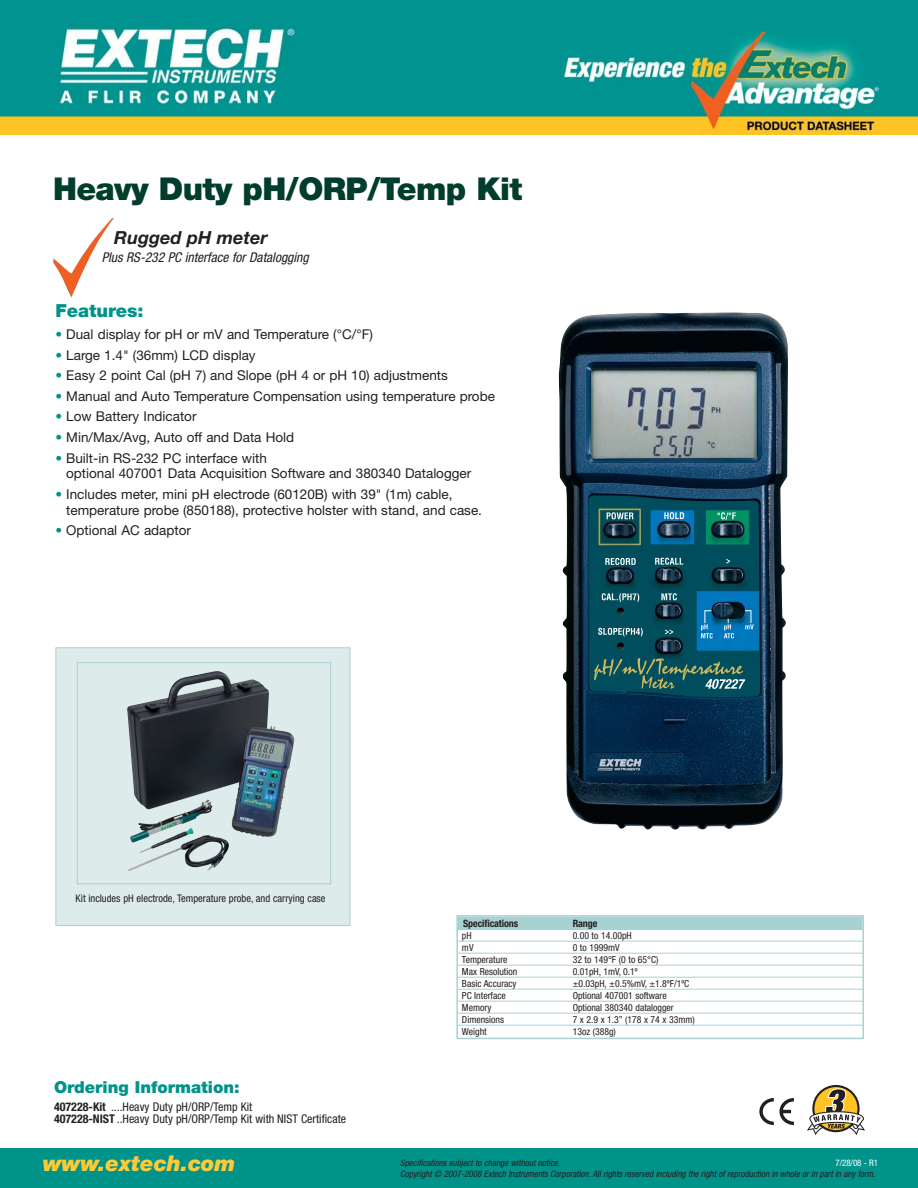
<style>
.page{position:relative;width:918px;height:1188px;background:#fff}
.page>*{position:absolute;margin:0;border:0;box-sizing:border-box;transform-origin:0 0}
.t1{font:900 31.5px "Helvetica Neue LT";letter-spacing:-.02em;color:#003d2c}
.t2{font:italic 900 21.75px "Helvetica Neue LT";color:#ffca38}
.t3{font:italic 700 18px "Helvetica Neue LT";color:#231f20}
.t4{font:900 18px "Helvetica Neue LT";color:#00938a}
.t5{font:900 16.5px "Helvetica Neue LT";color:#00938a}
.t6{font:13.5px/15.8px "Helvetica Neue LT";color:#231f20}
.t7{font:italic condensed 13.5px "Helvetica Neue LT";color:#231f20}
.t8{font:condensed 12px/12px "Helvetica Neue LT";color:#231f20}
.t9{font:condensed 10.5px "Helvetica Neue LT";color:#231f20}
.t10{font:700 condensed 10.2px "Helvetica Neue LT";letter-spacing:-.015em;color:#231f20}
.t11{font:condensed 9.75px "Helvetica Neue LT";color:#231f20}
.t12{font:italic condensed 9px "Helvetica Neue LT";color:#231f20}
.t13{font:condensed 9px "Helvetica Neue LT";color:#fff}
.s1{color:#00938a}
.s2{font-weight:700}
</style>
<div class="page">
<div style="left:56px;top:648px;width:294px;height:277px;background:#ddeceb"></div>
<div style="left:56px;top:647px;width:294px;height:279px;border:1px solid #a8d2d1"></div>
<div style="left:0;top:1148px;width:918px;height:40px;background:#00938a"></div>
<img style="left:53px;top:218px;width:61px;height:80px">
<svg style="left:807px;top:1085px;width:58px;height:50px"></svg>
<svg style="left:759px;top:1098px;width:35px;height:27px"></svg>
<img style="left:558px;top:312px;width:230px;height:518px">
<img style="left:705px;top:679px;width:40px;height:10px">
<img style="left:642px;top:675px;width:27px;height:14px">
<img style="left:594px;top:659px;width:43px;height:21px">
<img style="left:717px;top:512px;width:19px;height:8px">
<img style="left:701px;top:624px;width:12px;height:14px">
<img style="left:724px;top:624px;width:10px;height:14px">
<svg style="left:745px;top:624px;width:9px;height:5px"></svg>
<svg style="left:726px;top:559px;width:4px;height:5px"></svg>
<img style="left:655px;top:558px;width:28px;height:7px">
<img style="left:602px;top:593px;width:37px;height:9px">
<img style="left:598px;top:628px;width:45px;height:9px">
<img style="left:661px;top:593px;width:16px;height:7px">
<svg style="left:665px;top:629px;width:8px;height:5px"></svg>
<img style="left:607px;top:512px;width:27px;height:7px">
<img style="left:664px;top:512px;width:20px;height:7px">
<img style="left:605px;top:558px;width:31px;height:7px">
<div style="left:456px;top:915px;width:408px;height:124px;border:2px solid #a8d2d1"></div>
<div style="left:458px;top:917px;width:404px;height:13px;background:#a8d2d1"></div>
<hr style="left:458px;top:941px;width:404px;height:1px;background:#a8d2d1">
<hr style="left:458px;top:953px;width:404px;height:1px;background:#a8d2d1">
<hr style="left:458px;top:965px;width:404px;height:1px;background:#a8d2d1">
<hr style="left:458px;top:977px;width:404px;height:1px;background:#a8d2d1">
<hr style="left:458px;top:989px;width:404px;height:1px;background:#a8d2d1">
<hr style="left:458px;top:1001px;width:404px;height:1px;background:#a8d2d1">
<hr style="left:458px;top:1013px;width:404px;height:1px;background:#a8d2d1">
<hr style="left:458px;top:1025px;width:404px;height:1px;background:#a8d2d1">
<img style="left:127px;top:671px;width:168px;height:172px">
<div style="left:77px;top:662px;width:254px;height:222px;border:1px solid #a8d2d1"></div>
<img style="left:0;top:0;width:918px;height:135px">
<h1 class="t1" style="left:53px;top:177px;width:471px">Heavy Duty pH/ORP/Temp Kit</h1>
<h3 class="t3" style="left:114px;top:231px;width:155px">Rugged pH meter</h3>
<p class="t7" style="left:102px;top:252px;width:209px">Plus RS-232 PC interface for Datalogging</p>
<h3 class="t4" style="left:55px;top:304px;width:90px">Features:</h3>
<p class="t6" style="left:55px;top:328px;width:319px"><span class="s1">•</span> Dual display for pH or mV and Temperature (°C/°F)</p>
<p class="t6" style="left:55px;top:348px;width:202px"><span class="s1">•</span> Large 1.4" (36mm) LCD display</p>
<p class="t6" style="left:55px;top:369px;width:394px"><span class="s1">•</span> Easy 2 point Cal (pH 7) and Slope (pH 4 or pH 10) adjustments</p>
<p class="t6" style="left:55px;top:390px;width:441px"><span class="s1">•</span> Manual and Auto Temperature Compensation using temperature probe</p>
<p class="t6" style="left:55px;top:410px;width:143px"><span class="s1">•</span> Low Battery Indicator</p>
<p class="t6" style="left:55px;top:431px;width:240px"><span class="s1">•</span> Min/Max/Avg, Auto off and Data Hold</p>
<p class="t6" style="left:66px;top:451px;width:407px;text-indent:-11px"><span class="s1">•</span> Built-in RS-232 PC interface with<br>optional 407001 Data Acquisition Software and 380340 Datalogger</p>
<p class="t6" style="left:66px;top:488px;width:417px;text-indent:-11px"><span class="s1">•</span> Includes meter, mini pH electrode (60120B) with 39" (1m) cable, temperature probe (850188), protective holster with stand, and case.</p>
<p class="t6" style="left:55px;top:524px;width:137px"><span class="s1">•</span> Optional AC adaptor</p>
<p class="t9" style="left:76px;top:894px;width:251px">Kit includes pH electrode, Temperature probe, and carrying case</p>
<p class="t5" style="left:54px;top:1081px;width:187px">Ordering Information:</p>
<p class="t8" style="left:54px;top:1102px;width:294px"><span class="s2">407228-Kit</span> ....Heavy Duty pH/ORP/Temp Kit<br><span class="s2">407228-NIST</span> ..Heavy Duty pH/ORP/Temp Kit with NIST Certificate</p>
<h2 class="t2" style="left:43px;top:1156px;width:194px">www.extech.com</h2>
<p class="t10" style="left:463px;top:920px;width:57px">Specifications</p>
<p class="t10" style="left:573px;top:920px;width:26px">Range</p>
<p class="t11" style="left:462px;top:932px;width:11px">pH</p>
<p class="t11" style="left:573px;top:932px;width:61px">0.00 to 14.00pH</p>
<p class="t11" style="left:462px;top:944px;width:13px">mV</p>
<p class="t11" style="left:573px;top:944px;width:48px">0 to 1999mV</p>
<p class="t11" style="left:462px;top:956px;width:47px">Temperature</p>
<p class="t11" style="left:573px;top:956px;width:87px">32 to 149°F (0 to 65°C)</p>
<p class="t11" style="left:462px;top:968px;width:57px">Max Resolution</p>
<p class="t11" style="left:573px;top:968px;width:67px">0.01pH, 1mV, 0.1º</p>
<p class="t11" style="left:462px;top:980px;width:56px">Basic Accuracy</p>
<p class="t11" style="left:573px;top:980px;width:118px">±0.03pH, ±0.5%mV, ±1.8ºF/1ºC</p>
<p class="t11" style="left:462px;top:992px;width:45px">PC Interface</p>
<p class="t11" style="left:573px;top:992px;width:96px">Optional 407001 software</p>
<p class="t11" style="left:462px;top:1004px;width:31px">Memory</p>
<p class="t11" style="left:573px;top:1004px;width:103px">Optional 380340 datalogger</p>
<p class="t11" style="left:462px;top:1016px;width:44px">Dimensions</p>
<p class="t11" style="left:573px;top:1016px;width:124px">7 x 2.9 x 1.3” (178 x 74 x 33mm)</p>
<p class="t11" style="left:462px;top:1028px;width:26px">Weight</p>
<p class="t11" style="left:573px;top:1028px;width:45px">13oz (388g)</p>
<p class="t12" style="left:400px;top:1160px;width:161px">Specifications subject to change without notice.</p>
<p class="t13" style="left:835px;top:1160px;width:44px">7/28/08 - R1</p>
<p class="t12" style="left:400px;top:1171px;width:477px">Copyright © 2007-2008 Extech Instruments Corporation. All rights reserved including the right of reproduction in whole or in part in any form.</p>
</div>
